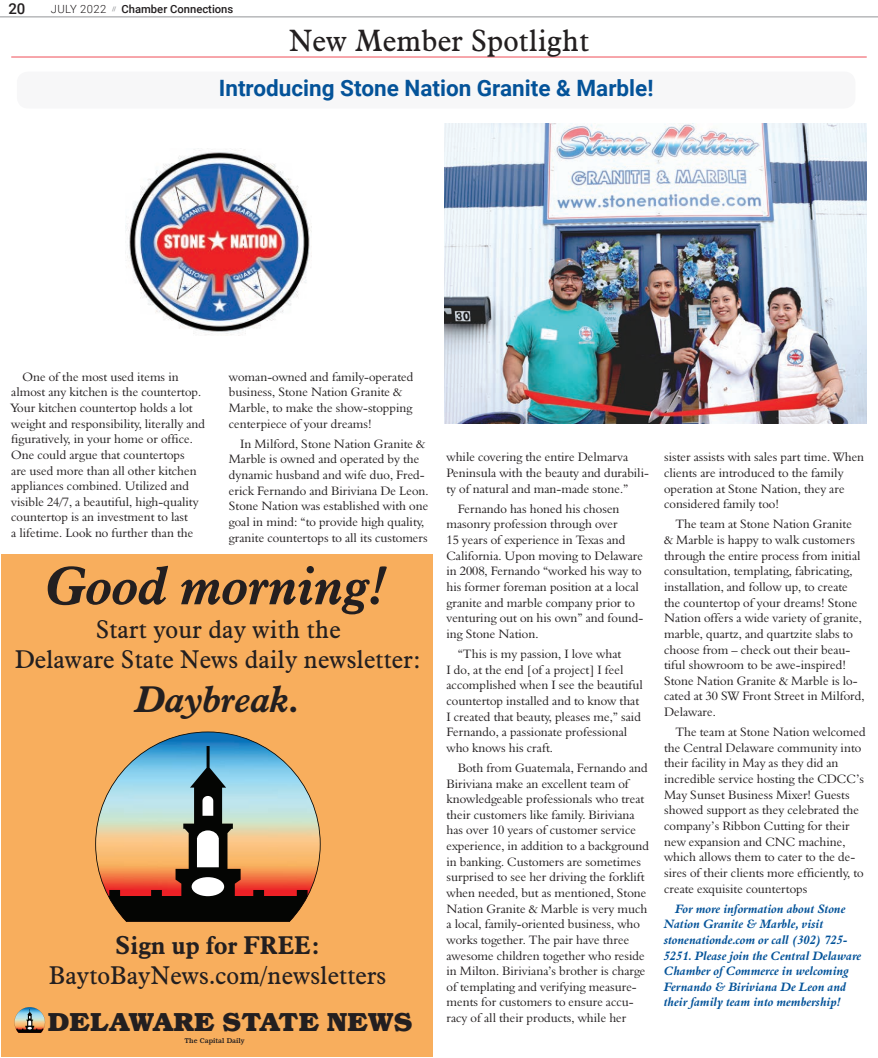
<style>
.page{position:relative;width:878px;height:1058px;background:#fff}
.page>*{position:absolute;margin:0;border:0;box-sizing:border-box;transform-origin:0 0}
.t1{font:italic 700 52.5px "Aldine 721 BT";color:#231f20}
.t2{font:italic 700 36.25px "Aldine 721 BT";color:#231f20}
.t3{font:30px "Aldine 721 BT";color:#231f20}
.t4{font:700 26.5px "Bookman IT Cby BT";color:#231f20}
.t5{font:25px/30px "Aldine 721 BT";color:#231f20;text-align:center}
.t6{font:700 25px "Aldine 721 BT";color:#231f20}
.t7{font:700 22.5px "Roboto";color:#045399}
.t8{font:500 15px "Roboto";color:#231f20}
.t9{font:12.5px/15.6px "Aldine 401 BT Roman A";color:#231f20}
.t10{font:12.5px/15.6px "Aldine 401 BT Bold Italic A";color:#045399}
.t11{font:500 11.25px "Roboto";color:#231f20}
.t12{font:300 11.25px "Roboto";letter-spacing:.035em;color:#231f20}
.t13{font:500 7.12px "Bookman IT Cby BT";color:#231f20}
</style>
<div class="page">
<hr style="left:0;top:17px;width:878px;height:1px;background:#939598">
<hr style="left:11px;top:57px;width:855px;height:1px;background:#ef4d58">
<div style="left:17px;top:72px;width:838px;height:36px;background:#f7f7f8;border-radius:11px"></div>
<img style="left:126px;top:148px;width:185px;height:188px">
<img style="left:444px;top:124px;width:422px;height:300px">
<div style="left:1px;top:554px;width:431px;height:502px;background:#f8ae5d"></div>
<svg style="left:95px;top:731px;width:225px;height:167px"></svg>
<svg style="left:108px;top:746px;width:199px;height:175px"></svg>
<svg style="left:14px;top:1007px;width:31px;height:25px"></svg>
<p class="t8" style="left:8px;top:-2px;width:19px">20</p>
<p class="t11" style="left:121px;top:1px;width:113px">Chamber Connections</p>
<p class="t12" style="left:51px;top:1px;width:67px">JULY 2022 <sup>//</sup></p>
<h3 class="t3" style="left:289px;top:22px;width:302px">New Member Spotlight</h3>
<h3 class="t7" style="left:219px;top:72px;width:436px">Introducing Stone Nation Granite &amp; Marble!</h3>
<p class="t9" style="left:11px;top:368px;width:195px;text-indent:11px">One of the most used items in almost any kitchen is the countertop.<br>Your kitchen countertop holds a lot weight and responsibility, literally and figuratively, in your home or office.<br>One could argue that countertops<br>are used more than all other kitchen appliances combined. Utilized and visible 24/7, a beautiful, high-quality countertop is an investment to last<br>a lifetime. Look no further than the</p>
<p class="t9" style="left:229px;top:368px;width:186px">woman-owned and family-operated business, Stone Nation Granite &amp;<br>Marble, to make the show-stopping centerpiece of your dreams!</p>
<p class="t9" style="left:229px;top:435px;width:201px;text-indent:11px">In Milford, Stone Nation Granite &amp; Marble is owned and operated by the dynamic husband and wife duo, Fred&shy;erick Fernando and Biriviana De Leon.<br>Stone Nation was established with one goal in mind: “to provide high quality, granite countertops to all its customers</p>
<h1 class="t1" style="left:46px;top:553px;width:342px">Good morning!</h1>
<h3 class="t5" style="left:15px;top:614px;width:408px">Start your day with the<br>Delaware State News daily newsletter:</h3>
<h2 class="t2" style="left:136px;top:677px;width:165px">Daybreak.</h2>
<h3 class="t6" style="left:115px;top:930px;width:206px">Sign up for FREE:</h3>
<h3 class="t5" style="left:49px;top:960px;width:339px">BaytoBayNews.com/newsletters</h3>
<h3 class="t4" style="left:48px;top:1005px;width:366px">DELAWARE STATE NEWS</h3>
<p class="t13" style="left:184px;top:1035px;width:62px">The Capital Daily</p>
<p class="t9" style="left:446px;top:449px;width:204px">while covering the entire Delmarva<br>Peninsula with the beauty and durabili&shy;ty of natural and man-made stone.”</p>
<p class="t9" style="left:446px;top:500px;width:198px;text-indent:11px">Fernando has honed his chosen masonry profession through over<br>15 years of experience in Texas and<br>California. Upon moving to Delaware in 2008, Fernando “worked his way to his former foreman position at a local granite and marble company prior to venturing out on his own” and found&shy;ing Stone Nation.</p>
<p class="t9" style="left:446px;top:646px;width:198px;text-indent:11px">“This is my passion, I love what<br>I do, at the end [of a project] I feel accomplished when I see the beautiful countertop installed and to know that I created that beauty, pleases me,” said Fernando, a passionate professional who knows his craft.</p>
<p class="t9" style="left:446px;top:759px;width:204px;text-indent:11px">Both from Guatemala, Fernando and Biriviana make an excellent team of knowledgeable professionals who treat their customers like family. Biriviana has over 10 years of customer service experience, in addition to a background in banking. Customers are sometimes surprised to see her driving the forklift when needed, but as mentioned, Stone Nation Granite &amp; Marble is very much a local, family-oriented business, who works together. The pair have three awesome children together who reside in Milton. Biriviana’s brother is charge of templating and verifying measure&shy;ments for customers to ensure accu&shy;racy of all their products, while her</p>
<p class="t9" style="left:664px;top:449px;width:201px">sister assists with sales part time. When clients are introduced to the family operation at Stone Nation, they are considered family too!</p>
<p class="t9" style="left:664px;top:516px;width:202px;text-indent:11px">The team at Stone Nation Granite<br>&amp; Marble is happy to walk customers through the entire process from initial consultation, templating, fabricating, installation, and follow up, to create the countertop of your dreams! Stone Nation offers a wide variety of granite, marble, quartz, and quartzite slabs to choose from – check out their beau&shy;tiful showroom to be awe-inspired!<br>Stone Nation Granite &amp; Marble is lo&shy;cated at 30 SW Front Street in Milford, Delaware.</p>
<p class="t9" style="left:664px;top:724px;width:203px;text-indent:11px">The team at Stone Nation welcomed the Central Delaware community into their facility in May as they did an incredible service hosting the CDCC’s May Sunset Business Mixer! Guests showed support as they celebrated the company’s Ribbon Cutting for their new expansion and CNC machine, which allows them to cater to the de&shy;sires of their clients more efficiently, to create exquisite countertops</p>
<p class="t10" style="left:664px;top:900px;width:199px;text-indent:11px">For more information about Stone Nation Granite &amp; Marble, visit stonenationde.com or call (302) 725- 5251. Please join the Central Delaware Chamber of Commerce in welcoming Fernando &amp; Biriviana De Leon and their family team into membership!</p>
</div>
